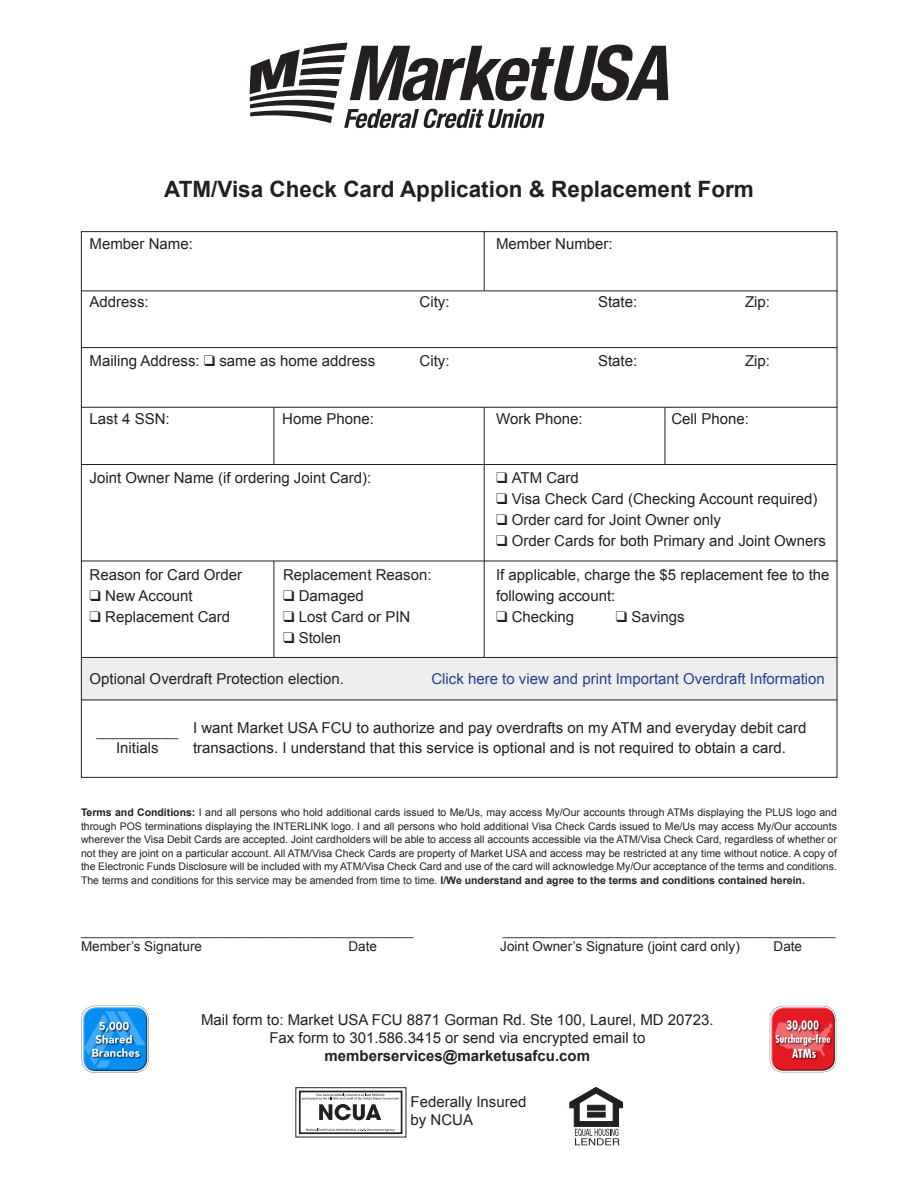
<style>
.page{position:relative;width:918px;height:1188px;background:#fff}
.page>*{position:absolute;margin:0;border:0;box-sizing:border-box;transform-origin:0 0}
.t1{font:700 22.5px "Arial";color:#231f20}
.t2{font:15px/19.5px "Arial";color:#231f20}
.t3{font:15px "Arial";color:#253f8e}
.t4{font:700 15px "Arial";color:#231f20}
.t5{font:13.5px "Arial";color:#231f20}
.t6{font:10.5px/13.5px "Arial";color:#231f20;text-align:justify}
.s1{font-weight:700}
</style>
<div class="page">
<div style="left:82px;top:658px;width:755px;height:42px;background:#eeeeef"></div>
<svg style="left:250px;top:43px;width:418px;height:85px"></svg>
<svg style="left:570px;top:1087px;width:53px;height:58px"></svg>
<svg style="left:298px;top:1090px;width:105px;height:45px"></svg>
<div style="left:295px;top:1087px;width:111px;height:50px;border:1px solid #231f20"></div>
<div style="left:299px;top:1091px;width:103px;height:43px;border:2px solid #231f20"></div>
<svg style="left:306px;top:1129px;width:89px;height:2px"></svg>
<svg style="left:302px;top:1094px;width:97px;height:26px"></svg>
<img style="left:769px;top:1005px;width:68px;height:68px">
<img style="left:81px;top:1005px;width:68px;height:68px">
<hr style="left:81px;top:291px;width:756px;height:1px;background:#231f20">
<hr style="left:81px;top:464px;width:756px;height:1px;background:#231f20">
<hr style="left:81px;top:407px;width:756px;height:1px;background:#231f20">
<hr style="left:81px;top:347px;width:756px;height:1px;background:#231f20">
<hr style="left:81px;top:561px;width:756px;height:1px;background:#231f20">
<hr style="left:81px;top:657px;width:756px;height:1px;background:#231f20">
<hr style="left:274px;top:561px;width:1px;height:96px;background:#231f20">
<hr style="left:274px;top:408px;width:1px;height:56px;background:#231f20">
<hr style="left:484px;top:408px;width:1px;height:249px;background:#231f20">
<hr style="left:484px;top:231px;width:1px;height:60px;background:#231f20">
<hr style="left:665px;top:408px;width:1px;height:56px;background:#231f20">
<hr style="left:81px;top:700px;width:756px;height:1px;background:#231f20">
<p class="t1" style="left:164px;top:174px;width:591px">ATM/Visa Check Card Application &amp; Replacement Form</p>
<p class="t2" style="left:90px;top:234px;width:105px">Member Name:</p>
<p class="t2" style="left:496px;top:234px;width:118px">Member Number:</p>
<p class="t2" style="left:90px;top:292px;width:61px">Address:</p>
<p class="t2" style="left:420px;top:292px;width:31px">City:</p>
<p class="t2" style="left:598px;top:292px;width:41px">State:</p>
<p class="t2" style="left:745px;top:292px;width:27px">Zip:</p>
<p class="t2" style="left:90px;top:351px;width:287px">Mailing Address: ❑ same as home address</p>
<p class="t2" style="left:420px;top:351px;width:31px">City:</p>
<p class="t2" style="left:598px;top:351px;width:41px">State:</p>
<p class="t2" style="left:745px;top:351px;width:27px">Zip:</p>
<p class="t2" style="left:90px;top:409px;width:82px">Last 4 SSN:</p>
<p class="t2" style="left:282px;top:409px;width:93px">Home Phone:</p>
<p class="t2" style="left:496px;top:409px;width:88px">Work Phone:</p>
<p class="t2" style="left:671px;top:409px;width:79px">Cell Phone:</p>
<p class="t2" style="left:90px;top:468px;width:283px">Joint Owner Name (if ordering Joint Card):</p>
<p class="t2" style="left:496px;top:468px;width:84px">❑ ATM Card</p>
<p class="t2" style="left:496px;top:489px;width:323px">❑ Visa Check Card (Checking Account required)</p>
<p class="t2" style="left:496px;top:510px;width:226px">❑ Order card for Joint Owner only</p>
<p class="t2" style="left:496px;top:531px;width:331px">❑ Order Cards for both Primary and Joint Owners</p>
<p class="t2" style="left:90px;top:565px;width:154px">Reason for Card Order</p>
<p class="t2" style="left:283px;top:565px;width:150px">Replacement Reason:</p>
<p class="t2" style="left:496px;top:565px;width:335px">If applicable, charge the $5 replacement fee to the</p>
<p class="t2" style="left:90px;top:586px;width:105px">❑ New Account</p>
<p class="t2" style="left:283px;top:586px;width:82px">❑ Damaged</p>
<p class="t2" style="left:496px;top:586px;width:121px">following account:</p>
<p class="t2" style="left:90px;top:607px;width:142px">❑ Replacement Card</p>
<p class="t2" style="left:283px;top:607px;width:129px">❑ Lost Card or PIN</p>
<p class="t2" style="left:496px;top:607px;width:80px">❑ Checking</p>
<p class="t2" style="left:616px;top:607px;width:70px">❑ Savings</p>
<p class="t2" style="left:283px;top:628px;width:60px">❑ Stolen</p>
<p class="t2" style="left:90px;top:669px;width:256px">Optional Overdraft Protection election.</p>
<p class="t3" style="left:431px;top:669px;width:395px">Click here to view and print Important Overdraft Information</p>
<p class="t2" style="left:193px;top:718px;width:615px">I want Market USA FCU to authorize and pay overdrafts on my ATM and everyday debit card transactions. I understand that this service is optional and is not required to obtain a card.</p>
<p class="t6" style="left:96px;top:726px;width:83px">______________</p>
<p class="t2" style="left:116px;top:738px;width:44px">Initials</p>
<p class="t6" style="left:81px;top:806px;width:758px"><span class="s1">Terms and Conditions:</span> I and all persons who hold additional cards issued to Me/Us, may access My/Our accounts through ATMs displaying the PLUS logo and through POS terminations displaying the INTERLINK logo. I and all persons who hold additional Visa Check Cards issued to Me/Us may access My/Our accounts wherever the Visa Debit Cards are accepted. Joint cardholders will be able to access all accounts accessible via the ATM/Visa Check Card, regardless of whether or not they are joint on a particular account. All ATM/Visa Check Cards are property of Market USA and access may be restricted at any time without notice. A copy of the Electronic Funds Disclosure will be included with my ATM/Visa Check Card and use of the card will acknowledge My/Our acceptance of the terms and conditions.<br>The terms and conditions for this service may be amended from time to time. <span class="s1">I/We understand and agree to the terms and conditions contained herein.</span></p>
<p class="t6" style="left:81px;top:926px;width:334px">_________________________________________________________</p>
<p class="t6" style="left:503px;top:926px;width:334px">_________________________________________________________</p>
<p class="t5" style="left:81px;top:938px;width:123px">Member’s Signature</p>
<p class="t5" style="left:348px;top:938px;width:30px">Date</p>
<p class="t5" style="left:500px;top:938px;width:241px">Joint Owner’s Signature (joint card only)</p>
<p class="t5" style="left:774px;top:938px;width:30px">Date</p>
<p class="t2" style="left:201px;top:1010px;width:514px">Mail form to: Market USA FCU 8871 Gorman Rd. Ste 100, Laurel, MD 20723.</p>
<p class="t2" style="left:269px;top:1028px;width:378px">Fax form to 301.586.3415 or send via encrypted email to</p>
<p class="t4" style="left:325px;top:1046px;width:267px">memberservices@marketusafcu.com</p>
<p class="t2" style="left:411px;top:1092px;width:117px">Federally Insured</p>
<p class="t2" style="left:411px;top:1110px;width:64px">by NCUA</p>
</div>
